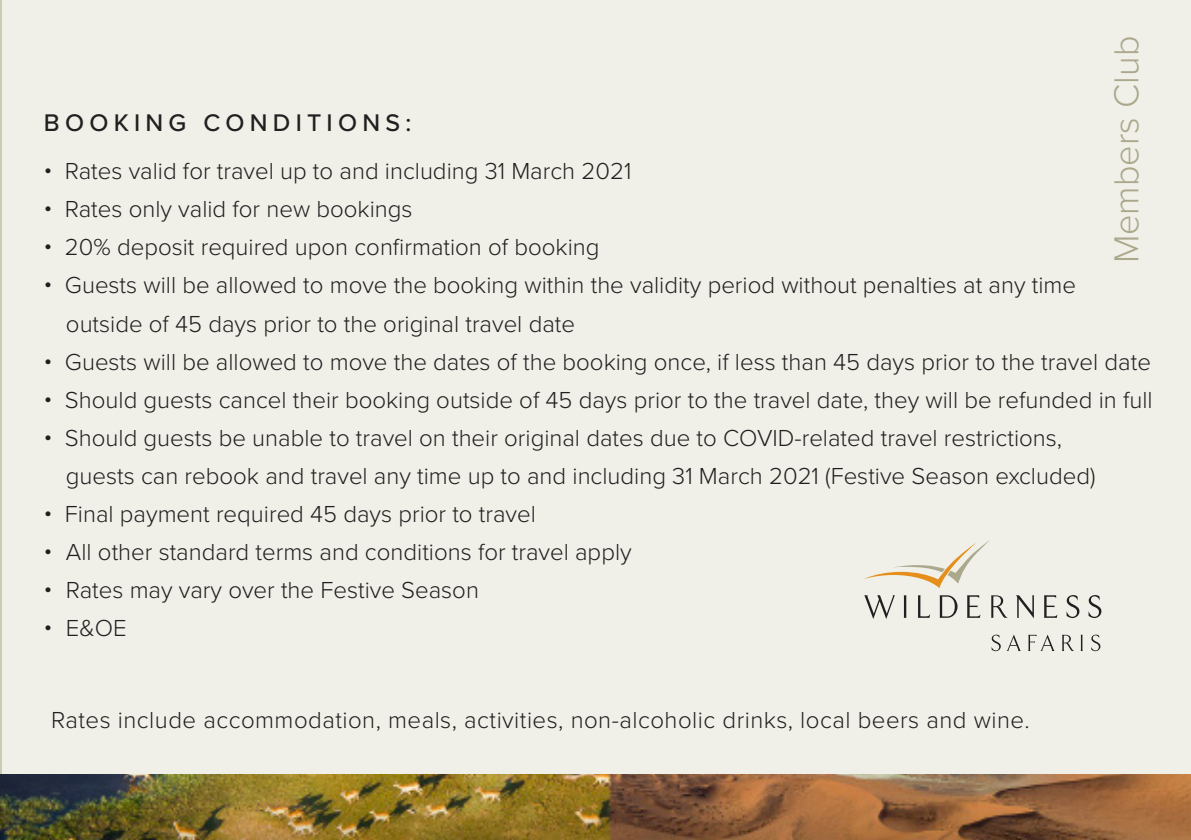
<style>
.page{position:relative;width:1191px;height:840px;background:#fff}
.page>*{position:absolute;margin:0;border:0;box-sizing:border-box;transform-origin:0 0}
.t1{font:300 36px "Proxima Nova";color:#aba88c}
.t2{font:500 25px "Proxima Nova";letter-spacing:.21em;color:#231f20}
.t3{font:300 24px "Proxima Nova";color:#231f20}
.t4{font:300 24px "Proxima Nova";letter-spacing:.02em;color:#231f20}
</style>
<div class="page">
<div style="left:0;top:0;width:1191px;height:774px;background:#f0f0e9"></div>
<svg style="left:863px;top:539px;width:127px;height:48px;background:#ebe5d6"></svg>
<svg style="left:864px;top:594px;width:237px;height:56px;background:#dcdcd6"></svg>
<img style="left:0;top:774px;width:1191px;height:65px">
<p class="t1" style="left:1099px;top:263px;width:229px;rotate:-90deg">Members Club</p>
<p class="t2" style="left:44px;top:104px;width:369px">BOOKING CONDITIONS:</p>
<p class="t3" style="left:44px;top:153px;width:589px">• Rates valid for travel up to and including 31 March 2021</p>
<p class="t3" style="left:44px;top:191px;width:370px">• Rates only valid for new bookings</p>
<p class="t3" style="left:44px;top:229px;width:557px">• 20% deposit required upon confirmation of booking</p>
<p class="t3" style="left:44px;top:267px;width:1033px">• Guests will be allowed to move the booking within the validity period without penalties at any time</p>
<p class="t3" style="left:66px;top:305px;width:510px">outside of 45 days prior to the original travel date</p>
<p class="t3" style="left:44px;top:343px;width:1108px">• Guests will be allowed to move the dates of the booking once, if less than 45 days prior to the travel date</p>
<p class="t3" style="left:44px;top:381px;width:1110px">• Should guests cancel their booking outside of 45 days prior to the travel date, they will be refunded in full</p>
<p class="t3" style="left:44px;top:419px;width:1019px">• Should guests be unable to travel on their original dates due to COVID-related travel restrictions,</p>
<p class="t3" style="left:66px;top:457px;width:1031px">guests can rebook and travel any time up to and including 31 March 2021 (Festive Season excluded)</p>
<p class="t3" style="left:44px;top:495px;width:493px">• Final payment required 45 days prior to travel</p>
<p class="t3" style="left:44px;top:533px;width:589px">• All other standard terms and conditions for travel apply</p>
<p class="t3" style="left:44px;top:571px;width:436px">• Rates may vary over the Festive Season</p>
<p class="t3" style="left:44px;top:609px;width:84px">• E&amp;OE</p>
<p class="t4" style="left:51px;top:701px;width:980px">Rates include accommodation, meals, activities, non-alcoholic drinks, local beers and wine.</p>
</div>
